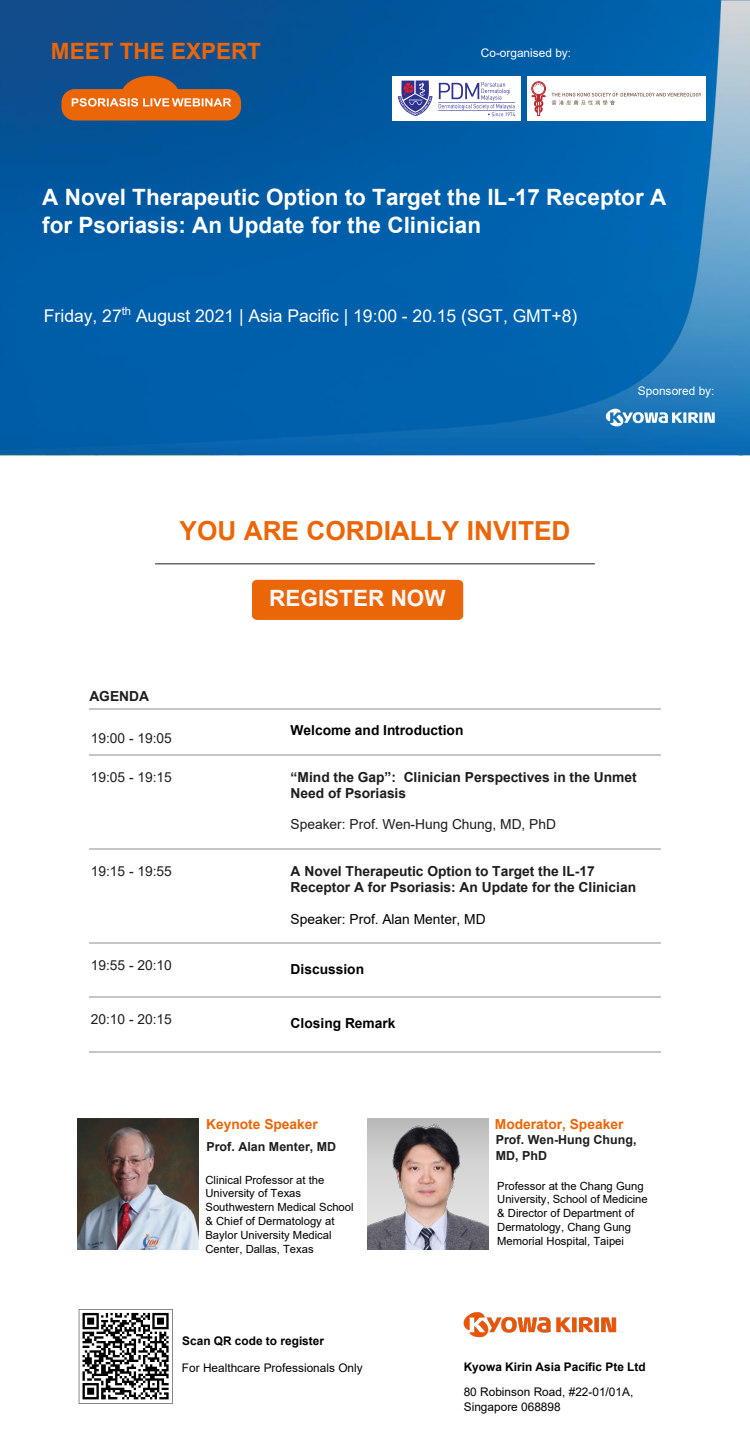
<style>
.page{position:relative;width:750px;height:1440px;background:#fff}
.page>*{position:absolute;margin:0;border:0;box-sizing:border-box;transform-origin:0 0}
.t1{font:700 26.25px "Arial";color:#eb6608}
.t2{font:700 22.5px/27.9px "Arial";color:#fff}
.t3{font:700 22.5px "Arial";color:#ec6608}
.t4{font:700 22.5px "Arial";color:#f8f7f6}
.t5{font:17.5px "Arial";color:#fff}
.t6{font:700 13.75px/15.9px "Arial";color:#1d1d1b}
.t7{font:13.75px "Arial";color:#1d1d1b}
.t8{font:700 13.75px "Arial";color:#000}
.t9{font:700 13.75px "Arial";color:#eb6608}
.t10{font:13.75px "Arial";color:#000}
.t11{font:700 12.5px/15.5px "Arial";color:#1d1d1b}
.t12{font:11.88px/14.8px "Arial";color:#000}
.t13{font:700 11.88px "Arial";color:#000}
.t14{font:11.88px "Arial";color:#fff}
.t15{font:11.25px/14px "Arial";color:#000}
</style>
<div class="page">
<img style="left:0;top:0;width:750px;height:456px">
<img style="left:78px;top:1118px;width:121px;height:131px">
<svg style="left:605px;top:408px;width:110px;height:18px"></svg>
<img style="left:527px;top:76px;width:179px;height:44px">
<hr style="left:90px;top:708px;width:199px;height:1px;background:#c6c6c5">
<hr style="left:290px;top:708px;width:371px;height:1px;background:#c6c6c5">
<hr style="left:90px;top:754px;width:199px;height:1px;background:#c6c6c5">
<hr style="left:290px;top:754px;width:371px;height:1px;background:#c6c6c5">
<hr style="left:90px;top:848px;width:199px;height:1px;background:#c6c6c5">
<hr style="left:290px;top:848px;width:371px;height:1px;background:#c6c6c5">
<hr style="left:90px;top:942px;width:199px;height:1px;background:#c6c6c5">
<hr style="left:290px;top:942px;width:371px;height:1px;background:#c6c6c5">
<hr style="left:90px;top:996px;width:199px;height:2px;background:#c6c6c5">
<hr style="left:290px;top:996px;width:371px;height:2px;background:#c6c6c5">
<hr style="left:89px;top:1051px;width:200px;height:1px;background:#c6c6c5">
<hr style="left:290px;top:1051px;width:371px;height:1px;background:#c6c6c5">
<hr style="left:155px;top:563px;width:440px;height:1px;background:#1d1d1b">
<div style="left:51px;top:38px;width:214px;height:60px;background:#0b4f90"></div>
<div style="left:44px;top:305px;width:581px;height:47px;background:#0060ac"></div>
<img style="left:236px;top:280px;width:23px;height:25px">
<div style="left:61px;top:89px;width:180px;height:31px;background:#eb6608;border-radius:13px"></div>
<img style="left:71px;top:98px;width:165px;height:27px">
<svg style="left:72px;top:98px;width:159px;height:8px"></svg>
<svg style="left:252px;top:580px;width:211px;height:40px"></svg>
<div style="left:269px;top:584px;width:195px;height:30px;background:#eb6608"></div>
<img style="left:463px;top:1312px;width:154px;height:26px">
<img style="left:78px;top:1309px;width:95px;height:95px">
<img style="left:367px;top:1118px;width:121px;height:131px">
<div style="left:529px;top:77px;width:175px;height:43px;background:#fff"></div>
<div style="left:533px;top:82px;width:12px;height:13px;border:1px solid #b8292f;border-radius:50%"></div>
<div style="left:532px;top:81px;width:14px;height:15px;border:1px solid #b8292f;border-radius:50%"></div>
<svg style="left:534px;top:84px;width:9px;height:3px"></svg>
<svg style="left:530px;top:93px;width:171px;height:23px"></svg>
<img style="left:392px;top:76px;width:128px;height:44px">
<h2 class="t3" style="left:51px;top:35px;width:212px">MEET THE EXPERT</h2>
<p class="t14" style="left:481px;top:45px;width:92px">Co-organised by:</p>
<h2 class="t2" style="left:42px;top:183px;width:626px">A Novel Therapeutic Option to Target the IL-17 Receptor A for Psoriasis: An Update for the Clinician</h2>
<h3 class="t5" style="left:44px;top:303px;width:535px">Friday, 27<sup>th</sup> August 2021 | Asia Pacific | 19:00 - 20.15 (SGT, GMT+8)</h3>
<h1 class="t1" style="left:180px;top:512px;width:392px">YOU ARE CORDIALLY INVITED</h1>
<p class="t6" style="left:89px;top:688px;width:61px">AGENDA</p>
<p class="t7" style="left:91px;top:729px;width:83px">19:00 - 19:05</p>
<h2 class="t4" style="left:269px;top:582px;width:178px">REGISTER NOW</h2>
<p class="t8" style="left:291px;top:721px;width:174px">Welcome and Introduction</p>
<p class="t14" style="left:638px;top:382px;width:78px">Sponsored by:</p>
<p class="t7" style="left:91px;top:767px;width:83px">19:05 - 19:15</p>
<p class="t6" style="left:291px;top:769px;width:348px">“Mind the Gap”: Clinician Perspectives in the Unmet<br>Need of Psoriasis</p>
<p class="t7" style="left:291px;top:815px;width:267px">Speaker: Prof. Wen-Hung Chung, MD, PhD</p>
<p class="t7" style="left:91px;top:861px;width:83px">19:15 - 19:55</p>
<p class="t6" style="left:291px;top:863px;width:347px">A Novel Therapeutic Option to Target the IL-17<br>Receptor A for Psoriasis: An Update for the Clinician</p>
<p class="t10" style="left:291px;top:909px;width:197px">Speaker: Prof. Alan Menter, MD</p>
<p class="t7" style="left:91px;top:955px;width:83px">19:55 - 20:10</p>
<p class="t8" style="left:291px;top:959px;width:75px">Discussion</p>
<p class="t7" style="left:91px;top:1009px;width:83px">20:10 - 20:15</p>
<p class="t8" style="left:291px;top:1013px;width:106px">Closing Remark</p>
<p class="t9" style="left:206px;top:1114px;width:113px">Keynote Speaker</p>
<p class="t9" style="left:495px;top:1115px;width:130px">Moderator, Speaker</p>
<p class="t11" style="left:207px;top:1138px;width:131px">Prof. Alan Menter, MD</p>
<p class="t11" style="left:496px;top:1132px;width:142px">Prof. Wen-Hung Chung,<br>MD, PhD</p>
<p class="t15" style="left:205px;top:1172px;width:150px">Clinical Professor at the<br>University of Texas<br>Southwestern Medical School &amp; Chief of Dermatology at<br>Baylor University Medical<br>Center, Dallas, Texas</p>
<p class="t15" style="left:497px;top:1178px;width:152px">Professor at the Chang Gung<br>University, School of Medicine &amp; Director of Department of<br>Dermatology, Chang Gung<br>Memorial Hospital, Taipei</p>
<p class="t13" style="left:182px;top:1332px;width:143px">Scan QR code to register</p>
<p class="t12" style="left:182px;top:1360px;width:182px">For Healthcare Professionals Only</p>
<p class="t13" style="left:464px;top:1358px;width:183px">Kyowa Kirin Asia Pacific Pte Ltd</p>
<p class="t12" style="left:464px;top:1384px;width:171px">80 Robinson Road, #22-01/01A,<br>Singapore 068898</p>
</div>
